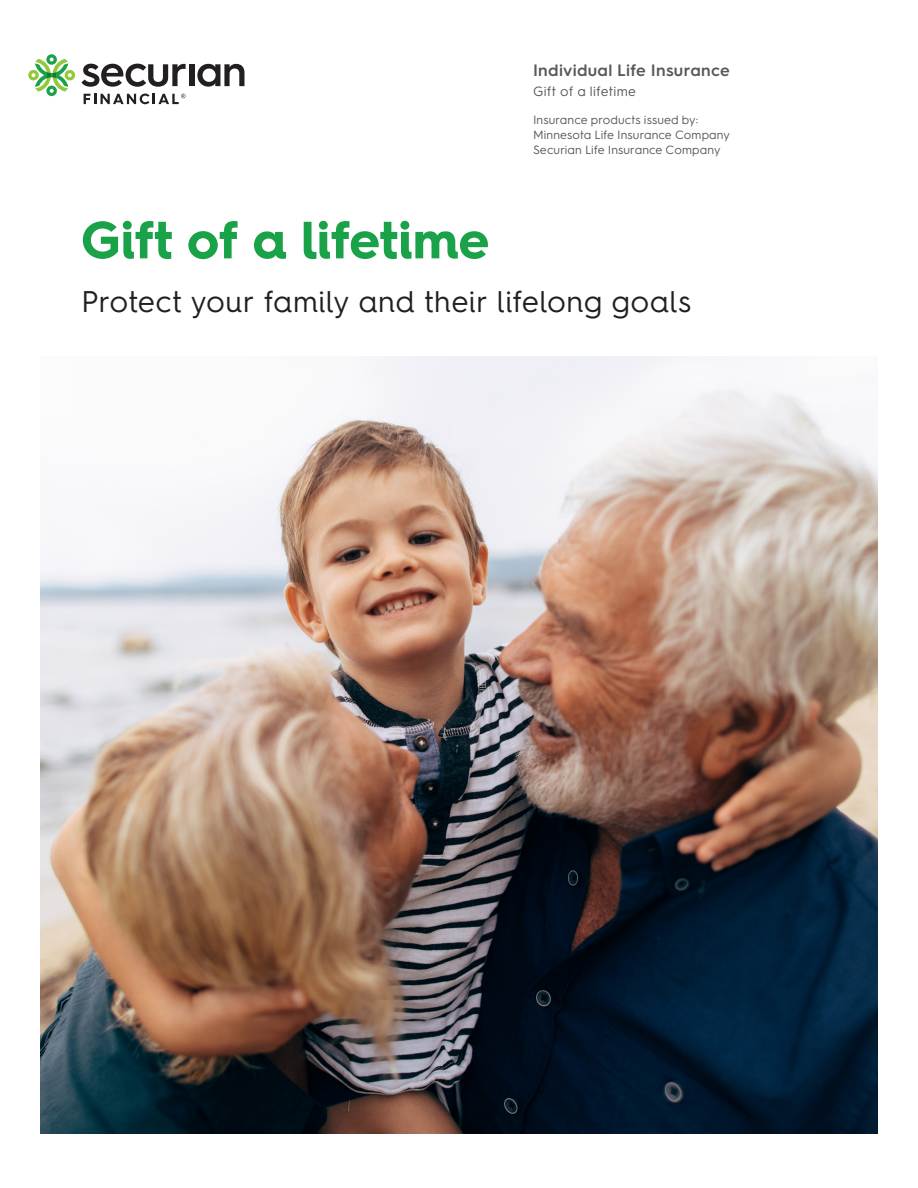
<style>
.page{position:relative;width:918px;height:1188px;background:#fff}
.page>*{position:absolute;margin:0;border:0;box-sizing:border-box;transform-origin:0 0}
.H1_-_Bold_35_36_LEAF{font:700 52.5px "Hurme Geometric Sans 4";letter-spacing:-.005em;color:#1aa248}
.K1_-_Regular_20_22_B{font:30px "Hurme Geometric Sans 4";letter-spacing:.005em;color:#231f20}
.P1_-_SemiBold_11_12{font:600 16.5px "Hurme Geometric Sans 3";letter-spacing:.015em;color:#57585a}
.P2_-_Regular_9_10_SL{font:13.5px "Hurme Geometric Sans 3";letter-spacing:.015em;color:#57585a}
.P3_-_Reg_8_10_SLATE{font:12px/15px "Hurme Geometric Sans 3";letter-spacing:.01em;color:#57585a}
</style>
<div class="page">
<svg style="left:28px;top:54px;width:47px;height:42px"></svg>
<svg style="left:82px;top:64px;width:104px;height:23px"></svg>
<div style="left:189px;top:64px;width:5px;height:22px;background:#231f20"></div>
<svg style="left:197px;top:64px;width:47px;height:23px"></svg>
<svg style="left:84px;top:94px;width:102px;height:10px"></svg>
<img style="left:40px;top:356px;width:838px;height:778px">
<p class="P1_-_SemiBold_11_12" style="left:533px;top:59px;width:198px">Individual Life Insurance</p>
<p class="P2_-_Regular_9_10_SL" style="left:533px;top:82px;width:105px">Gift of a lifetime</p>
<p class="P3_-_Reg_8_10_SLATE" style="left:533px;top:112px;width:199px">Insurance products issued by:<br>Minnesota Life Insurance Company<br>Securian Life Insurance Company</p>
<p class="H1_-_Bold_35_36_LEAF" style="left:81px;top:203px;width:410px">Gift of a lifetime</p>
<p class="K1_-_Regular_20_22_B" style="left:81px;top:280px;width:612px">Protect your family and their lifelong goals</p>
</div>
